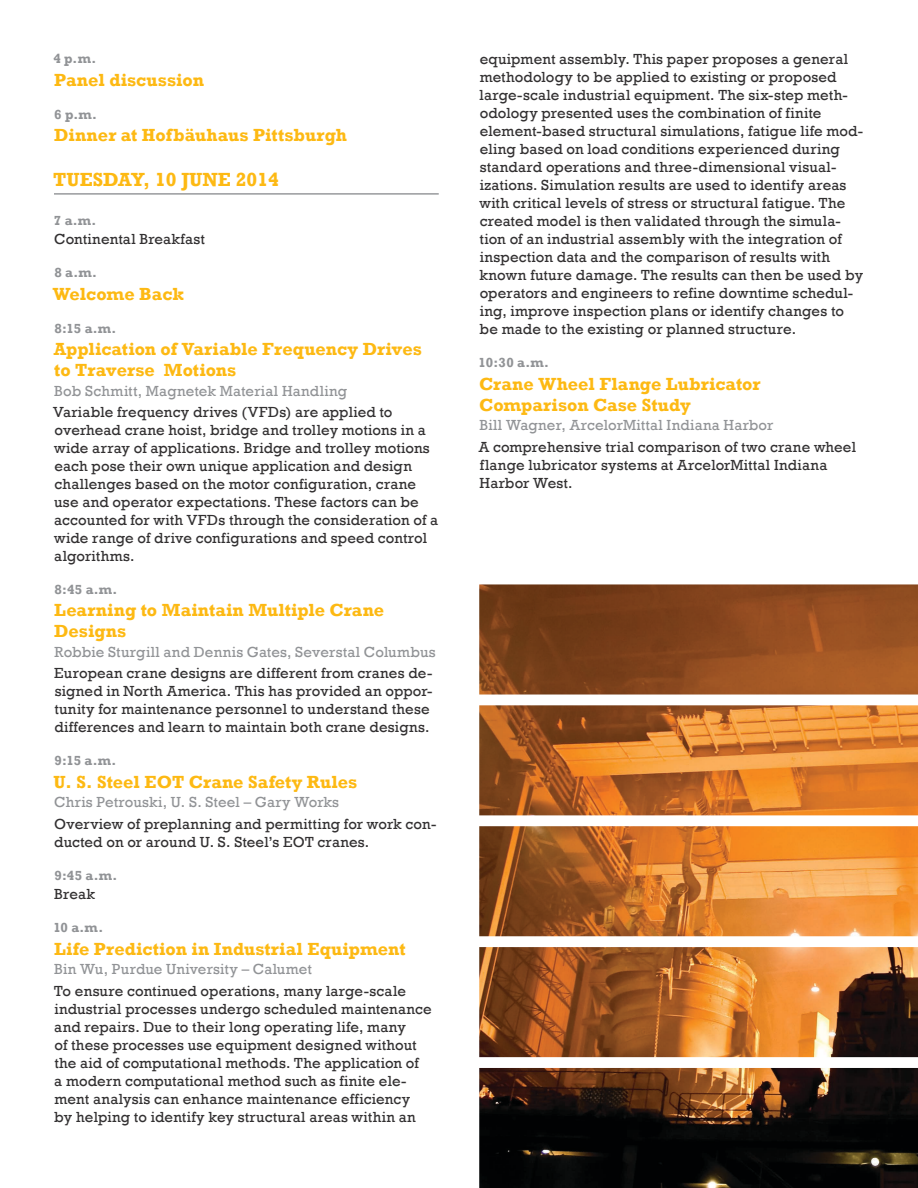
<style>
.page{position:relative;width:918px;height:1188px;background:#fff}
.page>*{position:absolute;margin:0;border:0;box-sizing:border-box;transform-origin:0 0}
.t1{font:700 19.5px "Rockwell";color:#fdb913}
.t2{font:700 18px/21px "Rockwell";color:#fdb913}
.t3{font:15px/18px "Rockwell";letter-spacing:.01em;color:#323031}
.t4{font:15px "Rockwell";letter-spacing:.015em;color:#919396}
.t5{font:700 13.5px "Rockwell";letter-spacing:-.015em;color:#919396}
</style>
<div class="page">
<hr style="left:54px;top:193px;width:385px;height:2px;background:#919396">
<img style="left:479px;top:584px;width:439px;height:604px">
<p class="t5" style="left:53px;top:51px;width:44px">4 p.m.</p>
<p class="t2" style="left:54px;top:69px;width:151px">Panel discussion</p>
<p class="t5" style="left:54px;top:106px;width:44px">6 p.m.</p>
<p class="t2" style="left:54px;top:125px;width:294px">Dinner at Hofbäuhaus Pittsburgh</p>
<h1 class="t1" style="left:53px;top:168px;width:227px">TUESDAY, 10 JUNE 2014</h1>
<p class="t5" style="left:54px;top:212px;width:44px">7 a.m.</p>
<p class="t3" style="left:54px;top:230px;width:152px">Continental Breakfast</p>
<p class="t5" style="left:54px;top:264px;width:44px">8 a.m.</p>
<p class="t2" style="left:53px;top:283px;width:133px">Welcome Back</p>
<p class="t5" style="left:54px;top:320px;width:63px">8:15 a.m.</p>
<p class="t2" style="left:54px;top:339px;width:370px">Application of Variable Frequency Drives to Traverse Motions</p>
<p class="t4" style="left:54px;top:382px;width:294px">Bob Schmitt, Magnetek Material Handling</p>
<p class="t3" style="left:53px;top:403px;width:387px">Variable frequency drives (VFDs) are applied to overhead crane hoist, bridge and trolley motions in a wide array of applications. Bridge and trolley motions each pose their own unique application and design challenges based on the motor configuration, crane use and operator expectations. These factors can be accounted for with VFDs through the consideration of a wide range of drive configurations and speed control algorithms.</p>
<p class="t5" style="left:54px;top:581px;width:64px">8:45 a.m.</p>
<p class="t2" style="left:54px;top:600px;width:332px">Learning to Maintain Multiple Crane<br>Designs</p>
<p class="t4" style="left:54px;top:643px;width:383px">Robbie Sturgill and Dennis Gates, Severstal Columbus</p>
<p class="t3" style="left:54px;top:665px;width:380px">European crane designs are different from cranes de&shy;signed in North America. This has provided an oppor&shy;tunity for maintenance personnel to understand these differences and learn to maintain both crane designs.</p>
<p class="t5" style="left:54px;top:753px;width:63px">9:15 a.m.</p>
<p class="t2" style="left:54px;top:771px;width:305px">U. S. Steel EOT Crane Safety Rules</p>
<p class="t4" style="left:54px;top:794px;width:286px">Chris Petrouski, U. S. Steel – Gary Works</p>
<p class="t3" style="left:54px;top:815px;width:384px">Overview of preplanning and permitting for work con&shy;ducted on or around U. S. Steel’s EOT cranes.</p>
<p class="t5" style="left:54px;top:867px;width:64px">9:45 a.m.</p>
<p class="t3" style="left:54px;top:885px;width:42px">Break</p>
<p class="t5" style="left:53px;top:919px;width:51px">10 a.m.</p>
<p class="t2" style="left:54px;top:938px;width:353px">Life Prediction in Industrial Equipment</p>
<p class="t4" style="left:54px;top:960px;width:259px">Bin Wu, Purdue University – Calumet</p>
<p class="t3" style="left:54px;top:982px;width:379px">To ensure continued operations, many large-scale industrial processes undergo scheduled maintenance and repairs. Due to their long operating life, many<br>of these processes use equipment designed without the aid of computational methods. The application of<br>a modern computational method such as finite ele&shy;ment analysis can enhance maintenance efficiency by helping to identify key structural areas within an</p>
<p class="t3" style="left:479px;top:51px;width:385px">equipment assembly. This paper proposes a general methodology to be applied to existing or proposed large-scale industrial equipment. The six-step meth&shy;odology presented uses the combination of finite element-based structural simulations, fatigue life mod&shy;eling based on load conditions experienced during standard operations and three-dimensional visual&shy;izations. Simulation results are used to identify areas with critical levels of stress or structural fatigue. The created model is then validated through the simula&shy;tion of an industrial assembly with the integration of inspection data and the comparison of results with known future damage. The results can then be used by operators and engineers to refine downtime schedul&shy;ing, improve inspection plans or identify changes to be made to the existing or planned structure.</p>
<p class="t5" style="left:479px;top:355px;width:72px">10:30 a.m.</p>
<p class="t2" style="left:479px;top:373px;width:283px">Crane Wheel Flange Lubricator<br>Comparison Case Study</p>
<p class="t4" style="left:480px;top:417px;width:295px">Bill Wagner, ArcelorMittal Indiana Harbor</p>
<p class="t3" style="left:479px;top:438px;width:379px">A comprehensive trial comparison of two crane wheel flange lubricator systems at ArcelorMittal Indiana<br>Harbor West.</p>
</div>
